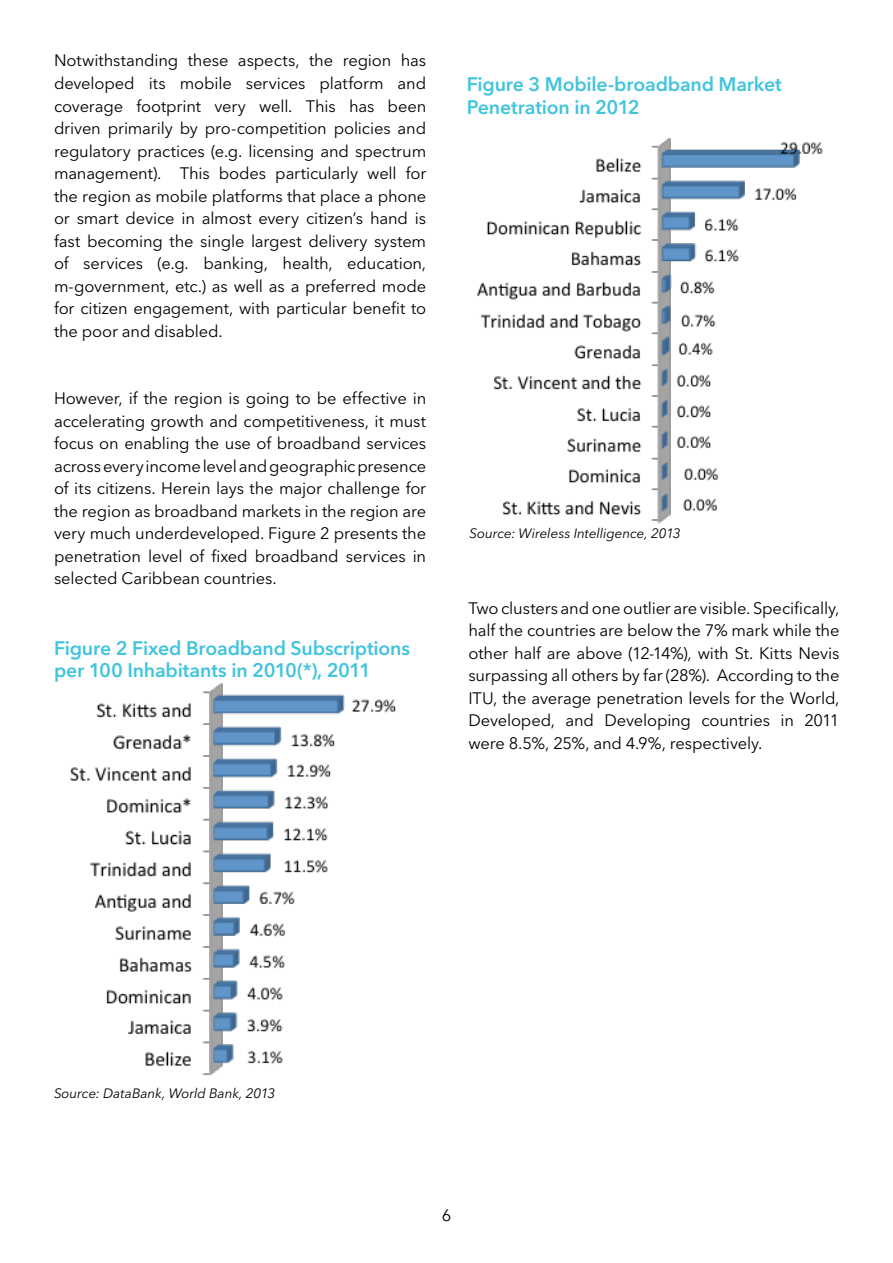
<style>
.page{position:relative;width:893px;height:1263px;background:#fff}
.page>*{position:absolute;margin:0;border:0;box-sizing:border-box;transform-origin:0 0}
.t1{font:600 19.5px/22.5px "Avenir Next LT Pro";letter-spacing:-.01em;color:#42c4dd}
.t2{font:16.5px/22.5px "Avenir Next LT Pro";letter-spacing:-.01em;color:#000;text-align:justify}
.t3{font:italic 13.5px "Avenir Next LT Pro";letter-spacing:-.005em;color:#000}
</style>
<div class="page">
<img style="left:69px;top:683px;width:327px;height:393px">
<img style="left:477px;top:138px;width:346px;height:386px">
<p class="t2" style="left:54px;top:49px;width:374px">Notwithstanding these aspects, the region has developed its mobile services platform and coverage footprint very well. This has been driven primarily by pro-competition policies and regulatory practices (e.g. licensing and spectrum management). This bodes particularly well for the region as mobile platforms that place a phone or smart device in almost every citizen’s hand is fast becoming the single largest delivery system of services (e.g. banking, health, education, m-government, etc.) as well as a preferred mode for citizen engagement, with particular benefit to the poor and disabled.</p>
<p class="t2" style="left:54px;top:387px;width:374px">However, if the region is going to be effective in accelerating growth and competitiveness, it must focus on enabling the use of broadband services across every income level and geographic presence of its citizens. Herein lays the major challenge for the region as broadband markets in the region are very much underdeveloped. Figure 2 presents the penetration level of fixed broadband services in selected Caribbean countries.</p>
<p class="t1" style="left:54px;top:637px;width:358px">Figure 2 Fixed Broadband Subscriptions per 100 Inhabitants in 2010(*), 2011</p>
<p class="t1" style="left:467px;top:73px;width:317px">Figure 3 Mobile-broadband Market<br>Penetration in 2012</p>
<p class="t3" style="left:469px;top:525px;width:213px">Source: Wireless Intelligence, 2013</p>
<p class="t2" style="left:468px;top:597px;width:373px">Two clusters and one outlier are visible. Specifically, half the countries are below the 7% mark while the other half are above (12-14%), with St. Kitts Nevis surpassing all others by far (28%). According to the ITU, the average penetration levels for the World, Developed, and Developing countries in 2011 were 8.5%, 25%, and 4.9%, respectively.</p>
<p class="t3" style="left:54px;top:1085px;width:223px">Source: DataBank, World Bank, 2013</p>
<p class="t2" style="left:442px;top:1204px;width:11px">6</p>
</div>
